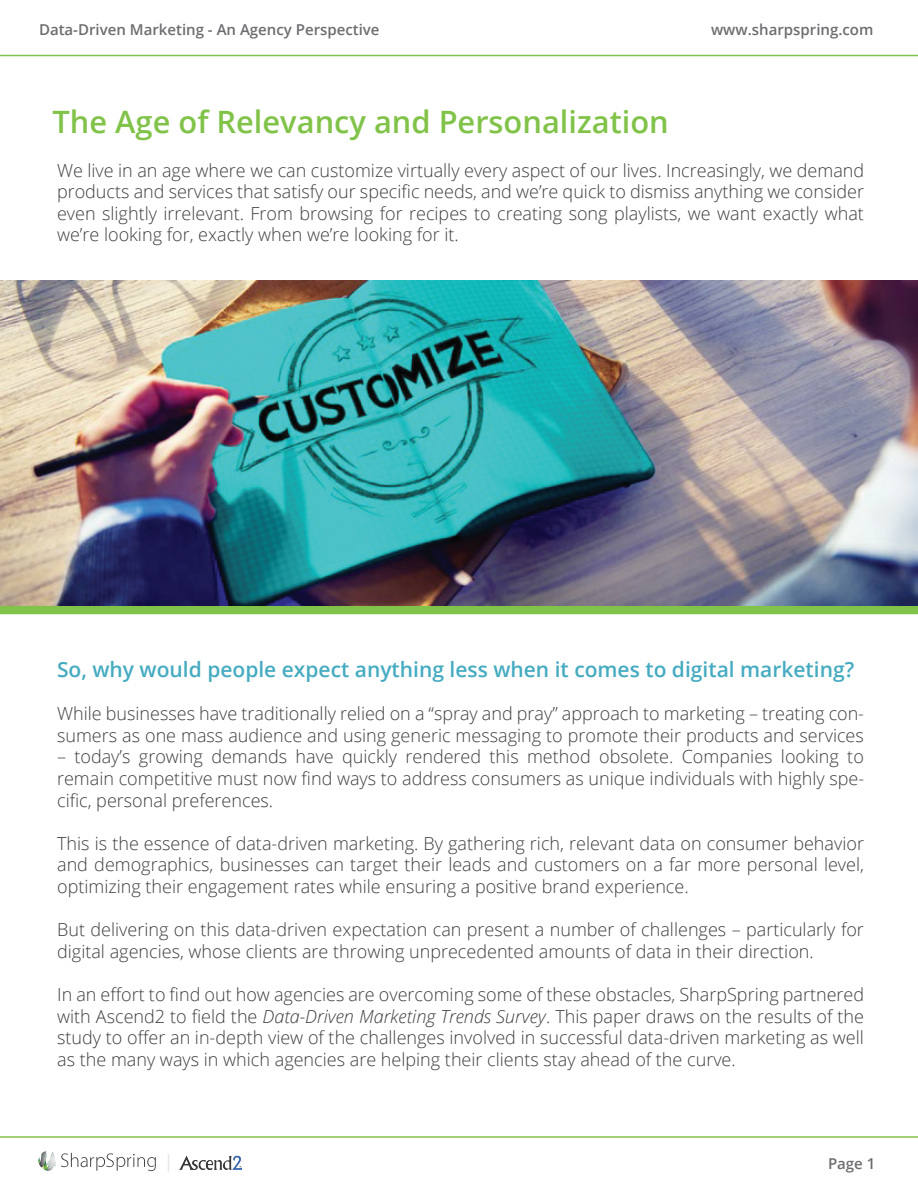
<style>
.page{position:relative;width:918px;height:1188px;background:#fff}
.page>*{position:absolute;margin:0;border:0;box-sizing:border-box;transform-origin:0 0}
.t1{font:600 30.75px "Open Sans";color:#81c349}
.t2{font:600 21px "Open Sans";color:#45abc1}
.t3{font:300 18px/21.6px "Open Sans";color:#3e3e3f;text-align:justify}
.t4{font:600 15px "Open Sans";color:#6c6d70}
.s1{font-style:italic}
</style>
<div class="page">
<svg style="left:39px;top:1151px;width:117px;height:20px"></svg>
<hr style="left:0;top:1136px;width:918px;height:2px;background:#81c349">
<hr style="left:0;top:55px;width:918px;height:1px;background:#81c349">
<div style="left:0;top:602px;width:918px;height:12px;background:#81c349"></div>
<img style="left:0;top:281px;width:918px;height:324px">
<svg style="left:168px;top:1154px;width:1px;height:18px"></svg>
<img style="left:180px;top:1155px;width:61px;height:14px">
<p class="t4" style="left:39px;top:19px;width:342px">Data-Driven Marketing - An Agency Perspective</p>
<h1 class="t1" style="left:52px;top:101px;width:618px">The Age of Relevancy and Personalization</h1>
<p class="t4" style="left:711px;top:19px;width:164px">www.sharpspring.com</p>
<p class="t3" style="left:57px;top:159px;width:809px">We live in an age where we can customize virtually every aspect of our lives. Increasingly, we demand products and services that satisfy our specific needs, and we’re quick to dismiss anything we consider even slightly irrelevant. From browsing for recipes to creating song playlists, we want exactly what we’re looking for, exactly when we’re looking for it.</p>
<p class="t2" style="left:57px;top:655px;width:799px">So, why would people expect anything less when it comes to digital marketing?</p>
<p class="t3" style="left:57px;top:702px;width:809px">While businesses have traditionally relied on a “spray and pray” approach to marketing – treating con&shy;sumers as one mass audience and using generic messaging to promote their products and services</p>
<p class="t3" style="left:57px;top:746px;width:809px">– today’s growing demands have quickly rendered this method obsolete. Companies looking to remain competitive must now find ways to address consumers as unique individuals with highly spe&shy;cific, personal preferences.</p>
<p class="t3" style="left:57px;top:832px;width:808px">This is the essence of data-driven marketing. By gathering rich, relevant data on consumer behavior and demographics, businesses can target their leads and customers on a far more personal level, optimizing their engagement rates while ensuring a positive brand experience.</p>
<p class="t3" style="left:57px;top:918px;width:808px">But delivering on this data-driven expectation can present a number of challenges – particularly for digital agencies, whose clients are throwing unprecedented amounts of data in their direction.</p>
<p class="t3" style="left:57px;top:983px;width:809px">In an effort to find out how agencies are overcoming some of these obstacles, SharpSpring partnered with Ascend2 to field the <span class="s1">Data-Driven Marketing Trends Survey</span>. This paper draws on the results of the study to offer an in-depth view of the challenges involved in successful data-driven marketing as well as the many ways in which agencies are helping their clients stay ahead of the curve.</p>
<p class="t4" style="left:828px;top:1153px;width:49px">Page 1</p>
</div>
